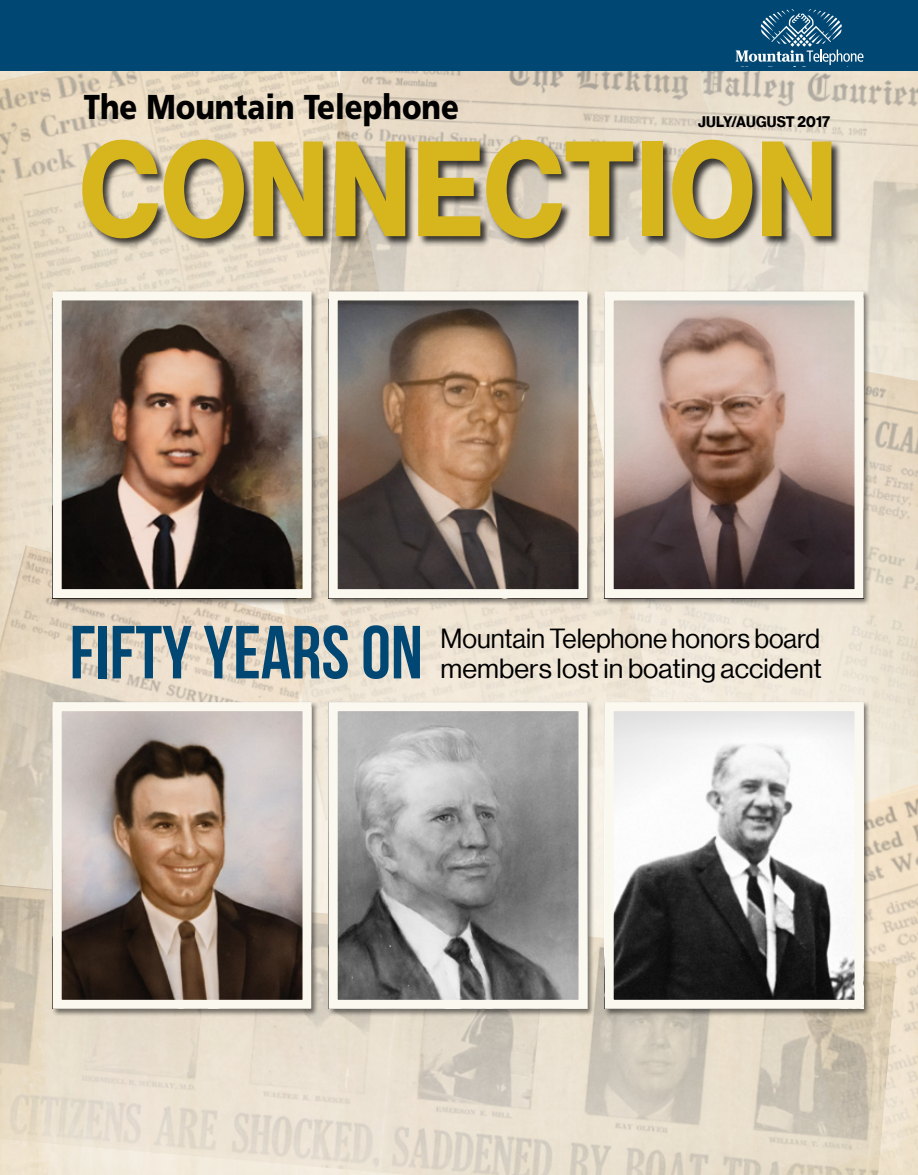
<style>
.page{position:relative;width:918px;height:1175px;background:#fff}
.page>*{position:absolute;margin:0;border:0;box-sizing:border-box;transform-origin:0 0}
.t1{font:132.3px "N Haas Grotesk DS Pro 75 Bd";letter-spacing:.015em;color:#d7b51c;scale:.86 1}
.t2{font:700 75px "Bebas Neue";color:#004773}
.t3{font:900 34.5px "Frutiger";color:#000;scale:.85 1}
.t4{font:27px/30px "N Haas Grotesk DS Pro 55 Rg";color:#000}
.t5{font:15px "N Haas Grotesk DS Pro 75 Bd";letter-spacing:.015em;color:#000;scale:.95 1}
</style>
<div class="page">
<img style="left:871px;top:781px;width:47px;height:393px">
<img style="left:661px;top:384px;width:257px;height:370px">
<img style="left:0;top:884px;width:897px;height:290px">
<img style="left:319px;top:384px;width:342px;height:436px">
<img style="left:0;top:664px;width:319px;height:331px">
<img style="left:0;top:70px;width:435px;height:594px">
<img style="left:326px;top:70px;width:592px;height:314px">
<div style="left:0;top:0;width:918px;height:70px;background:#004773"></div>
<svg style="left:736px;top:9px;width:128px;height:58px"></svg>
<div style="left:82px;top:140px;width:760px;height:108px;background:#000;opacity:.75"></div>
<div style="left:327px;top:289px;width:268px;height:316px;background:#000;opacity:.5"></div>
<img style="left:339px;top:301px;width:239px;height:287px">
<div style="left:329px;top:291px;width:259px;height:307px;border:9px solid #fbf8ef"></div>
<div style="left:603px;top:289px;width:268px;height:316px;background:#000;opacity:.5"></div>
<img style="left:615px;top:301px;width:239px;height:287px">
<div style="left:605px;top:291px;width:259px;height:307px;border:9px solid #fbf8ef"></div>
<div style="left:51px;top:289px;width:268px;height:316px;background:#000;opacity:.5"></div>
<img style="left:63px;top:301px;width:239px;height:287px">
<div style="left:53px;top:291px;width:259px;height:307px;border:9px solid #fbf8ef"></div>
<div style="left:51px;top:700px;width:268px;height:316px;background:#000;opacity:.5"></div>
<img style="left:63px;top:712px;width:239px;height:286px">
<div style="left:53px;top:702px;width:259px;height:306px;border:9px solid #fbf8ef"></div>
<div style="left:327px;top:700px;width:268px;height:316px;background:#000;opacity:.5"></div>
<img style="left:339px;top:712px;width:239px;height:286px">
<div style="left:329px;top:702px;width:259px;height:306px;border:9px solid #fbf8ef"></div>
<div style="left:603px;top:700px;width:268px;height:316px;background:#000;opacity:.5"></div>
<img style="left:615px;top:712px;width:239px;height:286px">
<div style="left:605px;top:702px;width:259px;height:306px;border:9px solid #fbf8ef"></div>
<p class="t3" style="left:84px;top:86px;width:443px">The Mountain Telephone</p>
<p class="t5" style="left:698px;top:113px;width:141px">JULY/AUGUST 2017</p>
<h1 class="t1" style="left:80px;top:112px;width:882px">CONNECTION</h1>
<h2 class="t2" style="left:70px;top:611px;width:355px">FIFTY YEARS ON</h2>
<p class="t4" style="left:441px;top:623px;width:383px">Mountain Telephone honors board members lost in boating accident</p>
</div>
